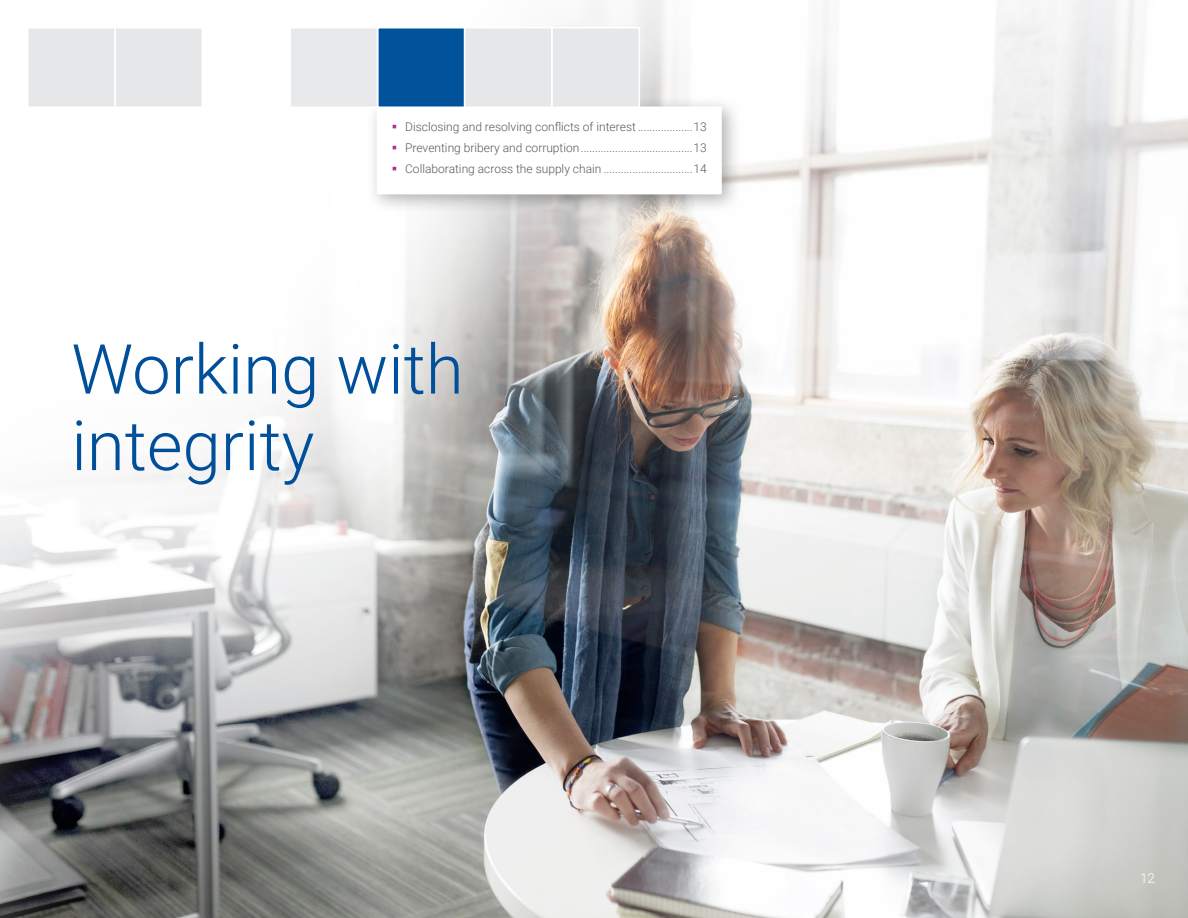
<style>
.page{position:relative;width:1188px;height:918px;background:#fff}
.page>*{position:absolute;margin:0;border:0;box-sizing:border-box;transform-origin:0 0}
.t1{font:300 69px/76.5px "Roboto";color:#004f9a}
.t2{font:300 13.5px "Roboto";color:#fff}
.t3{font:300 12px "Roboto";color:#58595b}
.s1{color:#ad2e91}
</style>
<div class="page">
<img style="left:0;top:0;width:1188px;height:918px">
<div style="left:366px;top:96px;width:376px;height:118px;background:#000;opacity:.3"></div>
<div style="left:377px;top:107px;width:344px;height:87px;background:#fff"></div>
<div style="left:290px;top:27px;width:88px;height:81px;background:#e7e9ea;border:2px solid #fff"></div>
<div style="left:377px;top:27px;width:89px;height:81px;background:#00529b;border:2px solid #fff"></div>
<div style="left:464px;top:27px;width:88px;height:81px;background:#e6e7e8;border:2px solid #fff"></div>
<div style="left:551px;top:27px;width:89px;height:81px;background:#e6e7e8;border:2px solid #fff"></div>
<div style="left:114px;top:27px;width:89px;height:81px;background:#e6e7e8;border:2px solid #fff"></div>
<div style="left:27px;top:27px;width:89px;height:81px;background:#e6e7e8;border:2px solid #fff"></div>
<p class="t3" style="left:392px;top:118px;width:316px"><span class="s1">▪</span> Disclosing and resolving conflicts of interest ...................13</p>
<p class="t3" style="left:392px;top:139px;width:316px"><span class="s1">▪</span> Preventing bribery and corruption.......................................13</p>
<p class="t3" style="left:392px;top:160px;width:316px"><span class="s1">▪</span> Collaborating across the supply chain ...............................14</p>
<h1 class="t1" style="left:71px;top:328px;width:394px">Working with integrity</h1>
<p class="t2" style="left:1140px;top:868px;width:16px">12</p>
</div>
